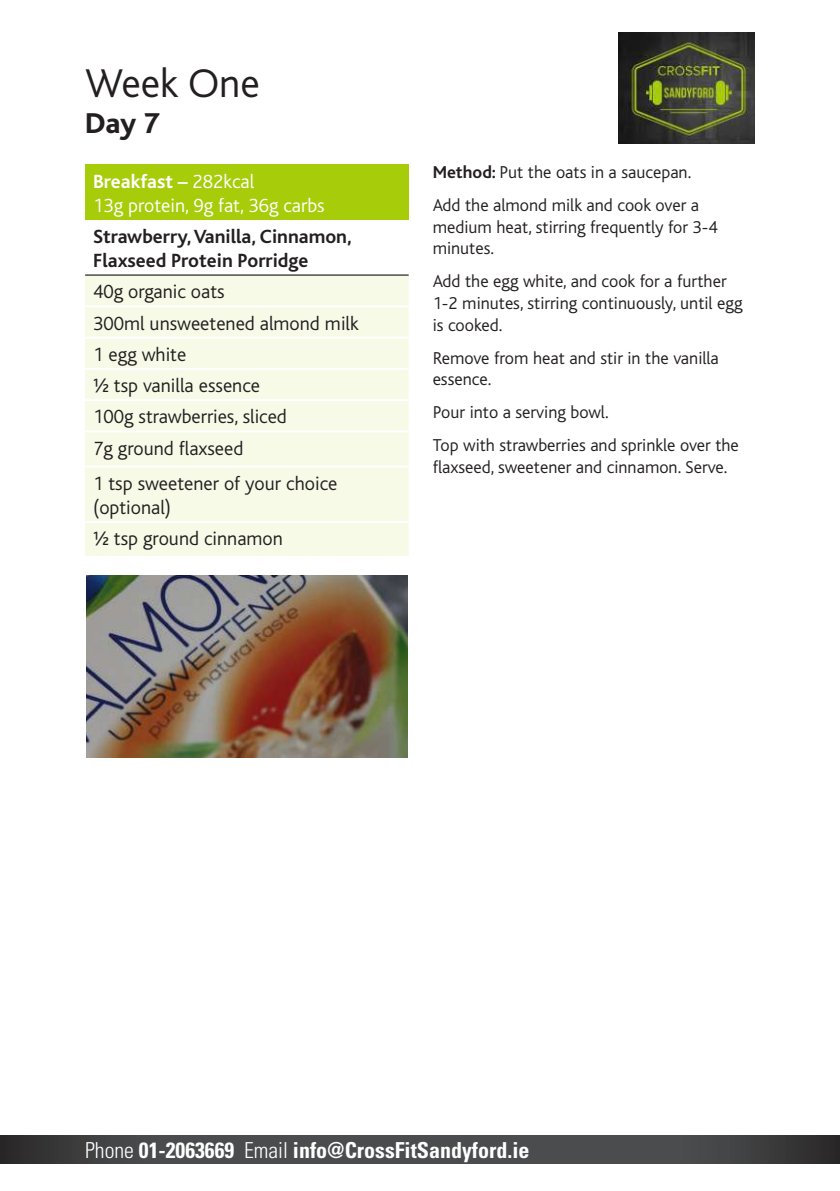
<style>
.page{position:relative;width:840px;height:1191px;background:#fff}
.page>*{position:absolute;margin:0;border:0;box-sizing:border-box;transform-origin:0 0}
.t1{font:300 42px "Bliss";color:#231f20}
.t2{font:800 30px "Bliss";color:#231f20}
.t3{font:700 condensed 22px "Univers";color:#fff}
.t4{font:300 20px/31.2px "Bliss";color:#231f20}
.t5{font:700 20px/24px "Bliss";color:#231f20}
.t6{font:300 20px/24px "Bliss";color:#fff}
.t7{font:300 18px/21.6px "Bliss";color:#231f20}
.s1{font-weight:700}
.s2{font-weight:300}
</style>
<div class="page">
<svg style="left:0;top:1136px;width:839px;height:27px;background:#454546"></svg>
<div style="left:85px;top:164px;width:323px;height:56px;background:#a7cc0a"></div>
<div style="left:85px;top:276px;width:323px;height:280px;background:#f6fae7"></div>
<hr style="left:85px;top:274px;width:323px;height:2px;background:#231f20">
<hr style="left:85px;top:305px;width:323px;height:2px;background:#fff">
<hr style="left:85px;top:336px;width:323px;height:2px;background:#fff">
<hr style="left:85px;top:368px;width:323px;height:2px;background:#fff">
<hr style="left:85px;top:399px;width:323px;height:2px;background:#fff">
<hr style="left:85px;top:430px;width:323px;height:2px;background:#fff">
<hr style="left:85px;top:465px;width:323px;height:2px;background:#fff">
<hr style="left:85px;top:521px;width:323px;height:2px;background:#fff">
<img style="left:86px;top:575px;width:321px;height:182px">
<img style="left:618px;top:33px;width:136px;height:110px">
<h1 class="t1" style="left:85px;top:61px;width:176px">Week One</h1>
<h2 class="t2" style="left:85px;top:107px;width:76px">Day 7</h2>
<p class="t6" style="left:93px;top:170px;width:233px"><span class="s1">Breakfast –</span> 282kcal<br>13g protein, 9g fat, 36g carbs</p>
<p class="t5" style="left:93px;top:225px;width:260px">Strawberry, Vanilla, Cinnamon,<br>Flaxseed Protein Porridge</p>
<p class="t4" style="left:93px;top:276px;width:267px">40g organic oats<br>300ml unsweetened almond milk<br>1 egg white<br>½ tsp vanilla essence<br>100g strawberries, sliced<br>7g ground flaxseed</p>
<p class="t4" style="left:93px;top:471px;width:245px;line-height:24px">1 tsp sweetener of your choice (optional)</p>
<p class="t4" style="left:93px;top:523px;width:191px">½ tsp ground cinnamon</p>
<p class="t7" style="left:432px;top:156px;width:268px;line-height:33px"><span class="s1">Method:</span> Put the oats in a saucepan.<br>Add the almond milk and cook over a</p>
<p class="t7" style="left:432px;top:216px;width:286px">medium heat, stirring frequently for 3-4 minutes.</p>
<p class="t7" style="left:432px;top:271px;width:311px">Add the egg white, and cook for a further<br>1-2 minutes, stirring continuously, until egg is cooked.</p>
<p class="t7" style="left:432px;top:347px;width:287px">Remove from heat and stir in the vanilla essence.</p>
<p class="t7" style="left:432px;top:396px;width:307px;line-height:33px">Pour into a serving bowl.<br>Top with strawberries and sprinkle over the</p>
<p class="t7" style="left:432px;top:456px;width:296px">flaxseed, sweetener and cinnamon. Serve.</p>
<p class="t3" style="left:85px;top:1136px;width:445px"><span class="s2">Phone</span> 01-2063669 <span class="s2">Email</span> info@CrossFitSandyford.ie</p>
</div>
